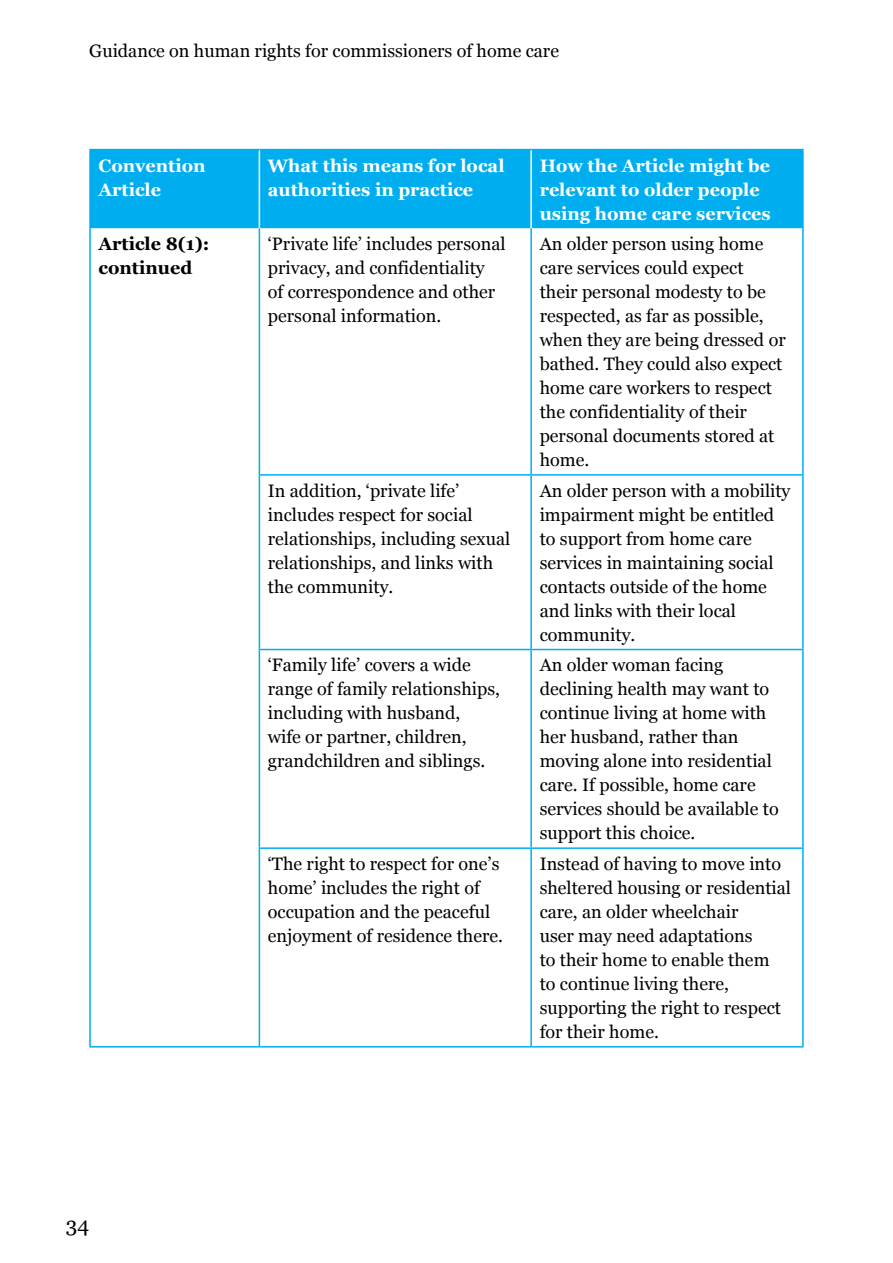
<style>
.page{position:relative;width:893px;height:1263px;background:#fff}
.page>*{position:absolute;margin:0;border:0;box-sizing:border-box;transform-origin:0 0}
.t1{font:21px "Georgia";color:#000}
.t2{font:18px/24px "Georgia";color:#000}
.t3{font:700 18px/24px "Georgia";color:#fff}
.t4{font:700 18px/24px "Georgia";color:#000}
</style>
<div class="page">
<div style="left:91px;top:150px;width:711px;height:78px;background:#00aeef"></div>
<hr style="left:89px;top:149px;width:170px;height:1px;background:#00aeef">
<hr style="left:89px;top:150px;width:2px;height:78px;background:#00aeef">
<hr style="left:259px;top:149px;width:272px;height:1px;background:#00aeef">
<hr style="left:531px;top:149px;width:273px;height:1px;background:#00aeef">
<hr style="left:802px;top:150px;width:2px;height:78px;background:#00aeef">
<hr style="left:259px;top:847px;width:272px;height:2px;background:#00aeef">
<hr style="left:531px;top:847px;width:273px;height:2px;background:#00aeef">
<hr style="left:89px;top:1046px;width:170px;height:1px;background:#00aeef">
<hr style="left:259px;top:1046px;width:272px;height:1px;background:#00aeef">
<hr style="left:531px;top:1046px;width:273px;height:1px;background:#00aeef">
<hr style="left:89px;top:228px;width:2px;height:247px;background:#00aeef">
<hr style="left:89px;top:475px;width:2px;height:174px;background:#00aeef">
<hr style="left:89px;top:649px;width:2px;height:199px;background:#00aeef">
<hr style="left:89px;top:848px;width:2px;height:198px;background:#00aeef">
<hr style="left:259px;top:228px;width:1px;height:246px;background:#00aeef">
<hr style="left:530px;top:228px;width:2px;height:246px;background:#00aeef">
<hr style="left:802px;top:228px;width:2px;height:246px;background:#00aeef">
<hr style="left:259px;top:474px;width:272px;height:2px;background:#00aeef">
<hr style="left:259px;top:476px;width:1px;height:173px;background:#00aeef">
<hr style="left:531px;top:474px;width:273px;height:2px;background:#00aeef">
<hr style="left:530px;top:476px;width:2px;height:173px;background:#00aeef">
<hr style="left:802px;top:476px;width:2px;height:173px;background:#00aeef">
<hr style="left:259px;top:649px;width:272px;height:1px;background:#00aeef">
<hr style="left:259px;top:650px;width:1px;height:197px;background:#00aeef">
<hr style="left:531px;top:649px;width:273px;height:1px;background:#00aeef">
<hr style="left:530px;top:650px;width:2px;height:197px;background:#00aeef">
<hr style="left:802px;top:650px;width:2px;height:197px;background:#00aeef">
<hr style="left:259px;top:849px;width:1px;height:197px;background:#00aeef">
<hr style="left:530px;top:849px;width:2px;height:197px;background:#00aeef">
<hr style="left:802px;top:849px;width:2px;height:197px;background:#00aeef">
<hr style="left:259px;top:150px;width:1px;height:78px;background:#fff">
<hr style="left:530px;top:150px;width:2px;height:78px;background:#fff">
<p class="t2" style="left:89px;top:39px;width:471px">Guidance on human rights for commissioners of home care</p>
<p class="t3" style="left:99px;top:154px;width:109px">Convention<br>Article</p>
<p class="t3" style="left:268px;top:154px;width:238px">What this means for local authorities in practice</p>
<p class="t3" style="left:540px;top:154px;width:233px">How the Article might be relevant to older people using home care services</p>
<p class="t4" style="left:99px;top:232px;width:112px">Article 8(1): continued</p>
<p class="t2" style="left:268px;top:232px;width:239px">‘Private life’ includes personal privacy, and confidentiality<br>of correspondence and other personal information.</p>
<p class="t2" style="left:540px;top:232px;width:248px">An older person using home care services could expect their personal modesty to be respected, as far as possible, when they are being dressed or bathed. They could also expect home care workers to respect the confidentiality of their personal documents stored at home.</p>
<p class="t2" style="left:268px;top:479px;width:244px">In addition, ‘private life’ includes respect for social relationships, including sexual relationships, and links with the community.</p>
<p class="t2" style="left:540px;top:479px;width:252px">An older person with a mobility impairment might be entitled to support from home care services in maintaining social contacts outside of the home and links with their local community.</p>
<p class="t2" style="left:268px;top:654px;width:234px">‘Family life’ covers a wide range of family relationships, including with husband,<br>wife or partner, children, grandchildren and siblings.</p>
<p class="t2" style="left:540px;top:654px;width:241px">An older woman facing declining health may want to continue living at home with her husband, rather than moving alone into residential care. If possible, home care services should be available to support this choice.</p>
<p class="t2" style="left:268px;top:852px;width:237px">‘The right to respect for one’s home’ includes the right of occupation and the peaceful enjoyment of residence there.</p>
<p class="t2" style="left:540px;top:852px;width:253px">Instead of having to move into sheltered housing or residential care, an older wheelchair<br>user may need adaptations<br>to their home to enable them<br>to continue living there, supporting the right to respect for their home.</p>
<p class="t1" style="left:66px;top:1212px;width:25px">34</p>
</div>
